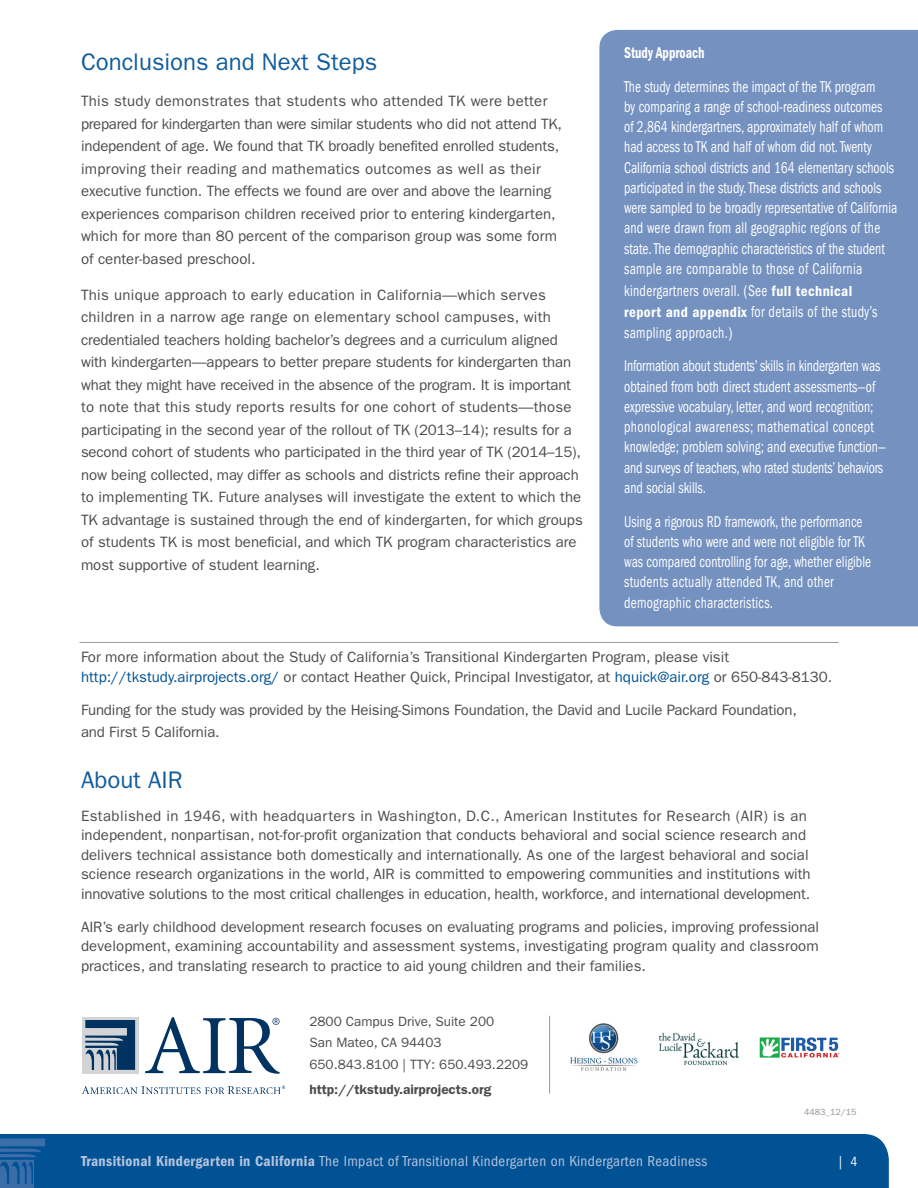
<style>
.page{position:relative;width:918px;height:1188px;background:#fff}
.page>*{position:absolute;margin:0;border:0;box-sizing:border-box;transform-origin:0 0}
.Paragraphs{font:24px "ITC Franklin Gothic Std";color:#105c9c}
.Header_2{font:24px "ITC Franklin Gothic Std";color:#105c9c}
.Callouts{font:condensed 16.2px/20.2px "ITC Franklin Gothic Std";color:#fff;scale:.83 1}
.Callouts-2{font:condensed 16.2px/21.8px "ITC Franklin Gothic Std";letter-spacing:.025em;color:#fff;scale:.83 1}
.Callouts-3{font:16.2px "ITC Franklin Gothic Std Dm Cd";color:#fff;scale:.83 1}
.Paragraphs-2{font:15px/22.5px "ITC Franklin Gothic Std";color:#4b4c4d}
.t1{font:condensed 15px "ITC Franklin Gothic Std";letter-spacing:.025em;color:#b7c3de}
.t2{font:13.5px/21.3px "ITC Franklin Gothic Std";color:#4b4c4d}
.t3{font:600 13.5px "ITC Franklin Gothic Std";color:#4b4c4d}
.t4{font:condensed 13.5px "ITC Franklin Gothic Std";color:#fff}
.Paragraphs-3{font:9px "ITC Franklin Gothic Std";color:#939598}
.s1{font-family:"ITC Franklin Gothic Std Dm Cd";font-stretch:normal;font-size:15px}
.s2{color:#005294}
.s3{font-family:"ITC Franklin Gothic Std Dm Cd";font-stretch:normal}
</style>
<div class="page">
<div style="left:0;top:1134px;width:889px;height:54px;background:#005294"></div>
<svg style="left:0;top:1138px;width:45px;height:50px;background:#22619f"></svg>
<hr style="left:80px;top:642px;width:758px;height:1px;background:#99989b">
<svg style="left:145px;top:1017px;width:135px;height:57px"></svg>
<div style="left:82px;top:1017px;width:56px;height:56px;background:#d3d4d6"></div>
<svg style="left:85px;top:1020px;width:50px;height:50px"></svg>
<svg style="left:82px;top:1086px;width:203px;height:8px"></svg>
<hr style="left:549px;top:1016px;width:1px;height:78px;background:#99989b">
<img style="left:659px;top:1033px;width:80px;height:31px">
<img style="left:570px;top:1023px;width:68px;height:48px">
<img style="left:759px;top:1037px;width:81px;height:21px">
<div style="left:599px;top:30px;width:319px;height:596px;background:#7491c0"></div>
<p class="Paragraphs" style="left:81px;top:49px;width:298px">Conclusions and Next Steps</p>
<p class="Paragraphs-2" style="left:81px;top:90px;width:483px">This study demonstrates that students who attended TK were better prepared for kindergarten than were similar students who did not attend TK, independent of age. We found that TK broadly benefited enrolled students, improving their reading and mathematics outcomes as well as their executive function. The effects we found are over and above the learning experiences comparison children received prior to entering kindergarten, which for more than 80 percent of the comparison group was some form of center-based preschool.</p>
<p class="Paragraphs-2" style="left:81px;top:284px;width:503px">This unique approach to early education in California—which serves children in a narrow age range on elementary school campuses, with credentialed teachers holding bachelor’s degrees and a curriculum aligned with kindergarten—appears to better prepare students for kindergarten than what they might have received in the absence of the program. It is important to note that this study reports results for one cohort of students—those participating in the second year of the rollout of TK (2013–14); results for a second cohort of students who participated in the third year of TK (2014–15), now being collected, may differ as schools and districts refine their approach to implementing TK. Future analyses will investigate the extent to which the TK advantage is sustained through the end of kindergarten, for which groups of students TK is most beneficial, and which TK program characteristics are most supportive of student learning.</p>
<p class="Callouts-3" style="left:624px;top:43px;width:99px">Study Approach</p>
<p class="Callouts" style="left:624px;top:76px;width:331px">The study determines the impact of the TK program<br>by comparing a range of school-readiness outcomes<br>of 2,864 kindergartners, approximately half of whom had access to TK and half of whom did not. Twenty California school districts and 164 elementary schools participated in the study. These districts and schools were sampled to be broadly representative of California and were drawn from all geographic regions of the state. The demographic characteristics of the student sample are comparable to those of California</p>
<p class="Callouts-2" style="left:624px;top:280px;width:307px">kindergartners overall. (See <span class="s1">full technical report and appendix</span> for details of the study’s</p>
<p class="Callouts-2" style="left:624px;top:322px;width:132px">sampling approach.)</p>
<p class="Callouts" style="left:624px;top:356px;width:317px">Information about students’ skills in kindergarten was obtained from both direct student assessments—of expressive vocabulary, letter, and word recognition; phonological awareness; mathematical concept knowledge; problem solving; and executive function— and surveys of teachers, who rated students’ behaviors and social skills.</p>
<p class="Callouts" style="left:624px;top:511px;width:299px">Using a rigorous RD framework, the performance of students who were and were not eligible for TK was compared controlling for age, whether eligible students actually attended TK, and other demographic characteristics.</p>
<p class="Paragraphs-2" style="left:81px;top:648px;width:753px;line-height:19.5px">For more information about the Study of California’s Transitional Kindergarten Program, please visit <span class="s2">http://tkstudy.airprojects.org/</span> or contact Heather Quick, Principal Investigator, at <span class="s2">hquick@air.org</span> or 650-843-8130.</p>
<p class="Paragraphs-2" style="left:81px;top:699px;width:717px">Funding for the study was provided by the Heising-Simons Foundation, the David and Lucile Packard Foundation, and First 5 California.</p>
<p class="Header_2" style="left:81px;top:766px;width:103px">About AIR</p>
<p class="Paragraphs-2" style="left:81px;top:806px;width:731px;line-height:19.5px">Established in 1946, with headquarters in Washington, D.C., American Institutes for Research (AIR) is an independent, nonpartisan, not-for-profit organization that conducts behavioral and social science research and delivers technical assistance both domestically and internationally. As one of the largest behavioral and social science research organizations in the world, AIR is committed to empowering communities and institutions with innovative solutions to the most critical challenges in education, health, workforce, and international development.</p>
<p class="Paragraphs-2" style="left:81px;top:917px;width:740px;line-height:19.5px;text-align:justify">AIR’s early childhood development research focuses on evaluating programs and policies, improving professional development, examining accountability and assessment systems, investigating program quality and classroom practices, and translating research to practice to aid young children and their families.</p>
<p class="t2" style="left:309px;top:1011px;width:220px">2800 Campus Drive, Suite 200<br>San Mateo, CA 94403<br>650.843.8100 | TTY: 650.493.2209</p>
<p class="t3" style="left:309px;top:1081px;width:183px">http://tkstudy.airprojects.org</p>
<p class="Paragraphs-3" style="left:804px;top:1107px;width:54px">4483_12/15</p>
<p class="t1" style="left:81px;top:1153px;width:628px"><span class="s3">Transitional Kindergarten in California</span> The Impact of Transitional Kindergarten on Kindergarten Readiness</p>
<p class="t4" style="left:837px;top:1154px;width:22px">| 4</p>
</div>
